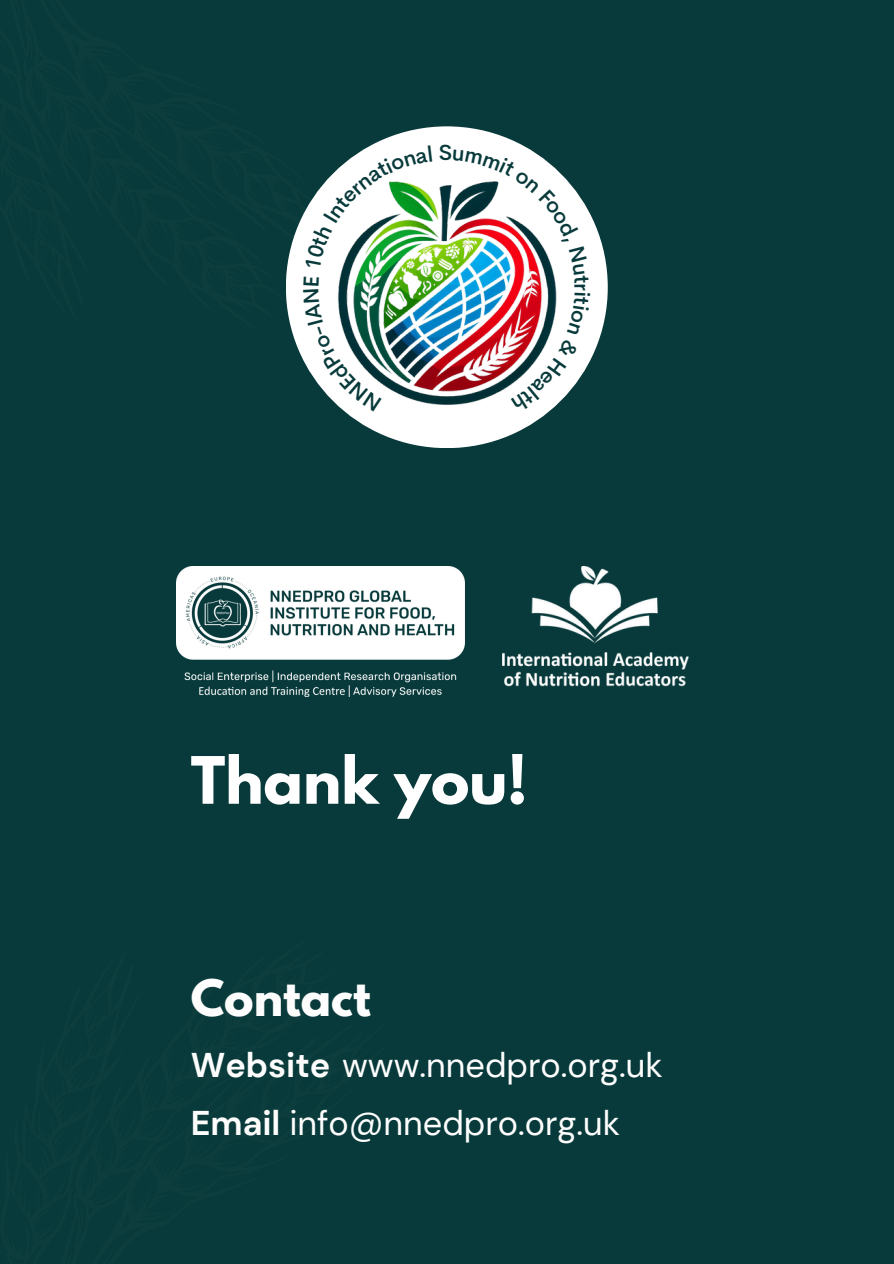
<style>
.page{position:relative;width:894px;height:1264px;background:#fff}
.page>*{position:absolute;margin:0;border:0;box-sizing:border-box;transform-origin:0 0}
.t1{font:700 57.75px "League Spartan";color:#fff}
.t2{font:700 44.55px "League Spartan";color:#fefefe}
.t3{font:34.2px "DM Sans";color:#fefefe}
.t4{font:500 21.75px "Cerebri Sans";color:#093a3b}
.s1{font-weight:700}
</style>
<div class="page">
<div style="left:0;top:0;width:893px;height:1263px;background:#093a3b"></div>
<div style="left:286px;top:126px;width:321px;height:322px;background:#fff;border-radius:50%"></div>
<img style="left:340px;top:185px;width:207px;height:249px">
<img style="left:176px;top:566px;width:288px;height:131px">
<img style="left:502px;top:566px;width:186px;height:121px">
<svg style="left:303px;top:276px;width:78px;height:136px"></svg>
<svg style="left:305px;top:145px;width:127px;height:124px"></svg>
<svg style="left:453px;top:150px;width:137px;height:263px"></svg>
<p class="t4" style="left:438px;top:139px;width:15px">S</p>
<p class="t1" style="left:191px;top:751px;width:338px">Thank you!</p>
<p class="t2" style="left:191px;top:975px;width:181px">Contact</p>
<p class="t3" style="left:191px;top:1043px;width:473px"><span class="s1">Website</span> www.nnedpro.org.uk</p>
<h1 class="t3" style="left:191px;top:1100px;width:431px"><span class="s1">Email</span> info@nnedpro.org.uk</h1>
</div>
